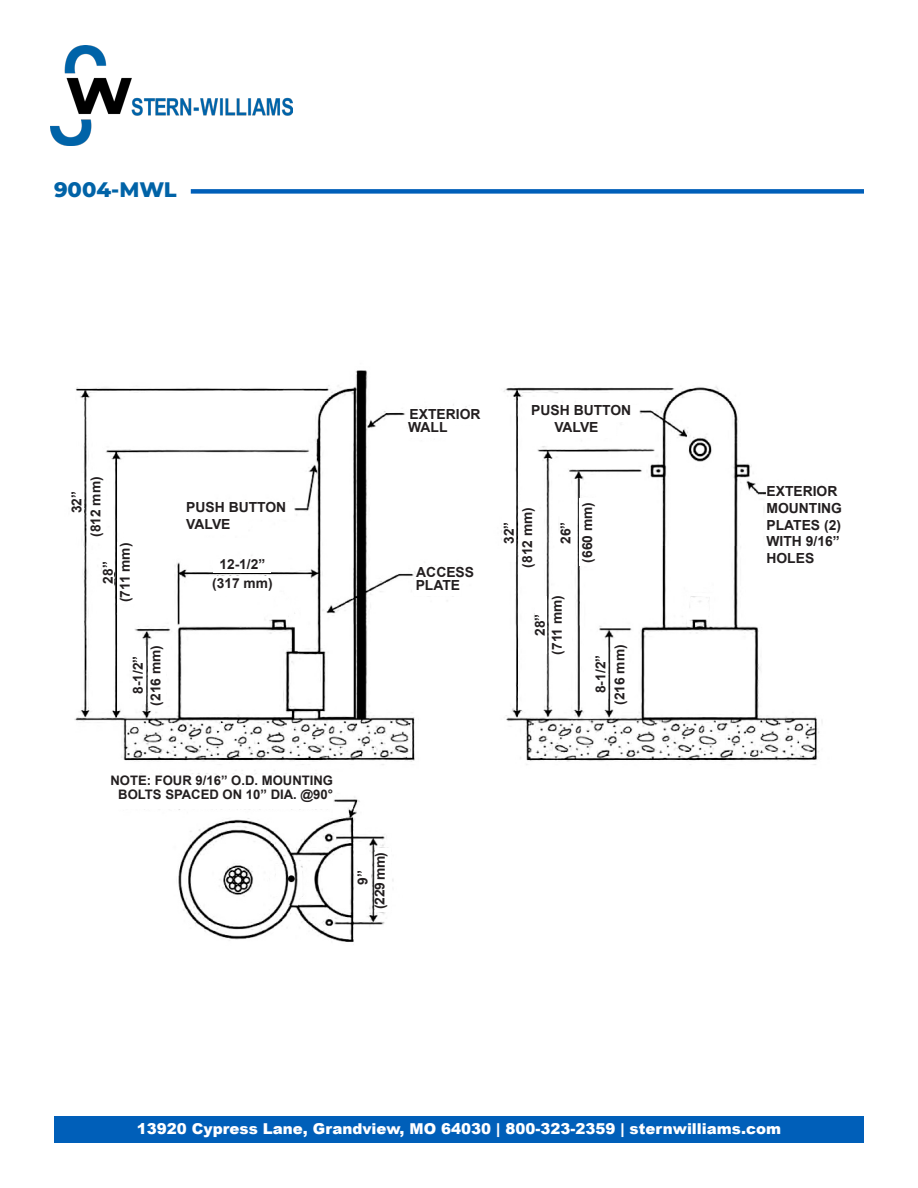
<style>
.page{position:relative;width:918px;height:1188px;background:#fff}
.page>*{position:absolute;margin:0;border:0;box-sizing:border-box;transform-origin:0 0}
.t1{font:100 21px "Montserrat";color:#0163a7}
.t2{font:900 15px "Arial";color:#fff}
.t3{font:700 13.95px/16.6px "Arial";color:#231f20}
.t4{font:700 13.8px "Arial";color:#231f20}
.t5{font:700 13.05px/14.2px "Arial";color:#231f20;text-align:right}
</style>
<div class="page">
<div style="left:54px;top:1116px;width:810px;height:27px;background:#005fb9"></div>
<img style="left:50px;top:45px;width:243px;height:100px">
<div style="left:191px;top:189px;width:673px;height:5px;background:#005fb9"></div>
<img style="left:74px;top:370px;width:758px;height:572px">
<div style="left:214px;top:559px;width:57px;height:14px;background:#fff"></div>
<div style="left:357px;top:854px;width:15px;height:47px;background:#fff"></div>
<div style="left:133px;top:646px;width:13px;height:58px;background:#fff"></div>
<div style="left:596px;top:645px;width:12px;height:58px;background:#fff"></div>
<div style="left:535px;top:596px;width:11px;height:58px;background:#fff"></div>
<div style="left:560px;top:504px;width:17px;height:58px;background:#fff"></div>
<div style="left:103px;top:544px;width:11px;height:57px;background:#fff"></div>
<div style="left:70px;top:473px;width:14px;height:58px;background:#fff"></div>
<div style="left:502px;top:504px;width:14px;height:58px;background:#fff"></div>
<div style="left:148px;top:645px;width:17px;height:61px;background:#fff"></div>
<div style="left:612px;top:644px;width:16px;height:62px;background:#fff"></div>
<div style="left:549px;top:594px;width:22px;height:62px;background:#fff"></div>
<div style="left:579px;top:499px;width:23px;height:67px;background:#fff"></div>
<div style="left:117px;top:542px;width:22px;height:61px;background:#fff"></div>
<div style="left:88px;top:472px;width:18px;height:70px;background:#fff"></div>
<div style="left:519px;top:502px;width:19px;height:70px;background:#fff"></div>
<div style="left:416px;top:567px;width:58px;height:16px;background:#fff"></div>
<div style="left:410px;top:409px;width:78px;height:16px;background:#fff"></div>
<div style="left:186px;top:502px;width:108px;height:17px;background:#fff"></div>
<div style="left:531px;top:405px;width:108px;height:16px;background:#fff"></div>
<div style="left:766px;top:486px;width:108px;height:98px;background:#fff"></div>
<div style="left:415px;top:580px;width:46px;height:16px;background:#fff"></div>
<div style="left:408px;top:421px;width:47px;height:17px;background:#fff"></div>
<div style="left:186px;top:519px;width:62px;height:16px;background:#fff"></div>
<div style="left:554px;top:421px;width:62px;height:17px;background:#fff"></div>
<div style="left:207px;top:576px;width:71px;height:20px;background:#fff"></div>
<svg style="left:374px;top:848px;width:17px;height:65px"></svg>
<div style="left:327px;top:772px;width:17px;height:20px;background:#fff"></div>
<div style="left:81px;top:776px;width:252px;height:33px;background:#fff"></div>
<h1 class="t1" style="left:54px;top:175px;width:124px">9004-MWL</h1>
<p class="t3" style="left:410px;top:406px;width:72px">EXTERIOR</p>
<p class="t3" style="left:408px;top:419px;width:41px">WALL</p>
<p class="t3" style="left:531px;top:402px;width:102px">PUSH BUTTON</p>
<p class="t3" style="left:554px;top:419px;width:46px">VALVE</p>
<p class="t4" style="left:68px;top:513px;width:24px;rotate:-90deg">32”</p>
<p class="t4" style="left:86px;top:537px;width:62px;rotate:-90deg">(812 mm)</p>
<p class="t3" style="left:186px;top:500px;width:102px">PUSH BUTTON</p>
<p class="t4" style="left:578px;top:563px;width:62px;rotate:-90deg">(660 mm)</p>
<p class="t4" style="left:518px;top:568px;width:62px;rotate:-90deg">(812 mm)</p>
<p class="t3" style="left:186px;top:516px;width:46px">VALVE</p>
<p class="t4" style="left:500px;top:544px;width:24px;rotate:-90deg">32”</p>
<p class="t4" style="left:556px;top:544px;width:24px;rotate:-90deg">26”</p>
<p class="t4" style="left:116px;top:602px;width:61px;rotate:-90deg">(711 mm)</p>
<p class="t4" style="left:219px;top:555px;width:47px">12-1/2”</p>
<p class="t4" style="left:99px;top:584px;width:24px;rotate:-90deg">28”</p>
<p class="t3" style="left:416px;top:564px;width:59px">ACCESS</p>
<p class="t4" style="left:212px;top:575px;width:62px">(317 mm)</p>
<p class="t3" style="left:416px;top:577px;width:46px">PLATE</p>
<p class="t4" style="left:548px;top:655px;width:61px;rotate:-90deg">(711 mm)</p>
<p class="t4" style="left:531px;top:636px;width:24px;rotate:-90deg">28”</p>
<p class="t4" style="left:147px;top:706px;width:62px;rotate:-90deg">(216 mm)</p>
<p class="t4" style="left:610px;top:705px;width:62px;rotate:-90deg">(216 mm)</p>
<p class="t4" style="left:129px;top:694px;width:40px;rotate:-90deg">8-1/2”</p>
<p class="t4" style="left:592px;top:693px;width:40px;rotate:-90deg">8-1/2”</p>
<p class="t5" style="left:110px;top:774px;width:224px">NOTE: FOUR 9/16” O.D. MOUNTING<br>BOLTS SPACED ON 10” DIA. @90°</p>
<p class="t4" style="left:370px;top:908px;width:58px;rotate:-89deg">(229 mm)</p>
<p class="t3" style="left:766px;top:484px;width:77px">EXTERIOR<br>MOUNTING<br>PLATES (2)<br>WITH 9/16”<br>HOLES</p>
<p class="t2" style="left:137px;top:1118px;width:646px">13920 Cypress Lane, Grandview, MO 64030 | 800-323-2359 | sternwilliams.com</p>
</div>
